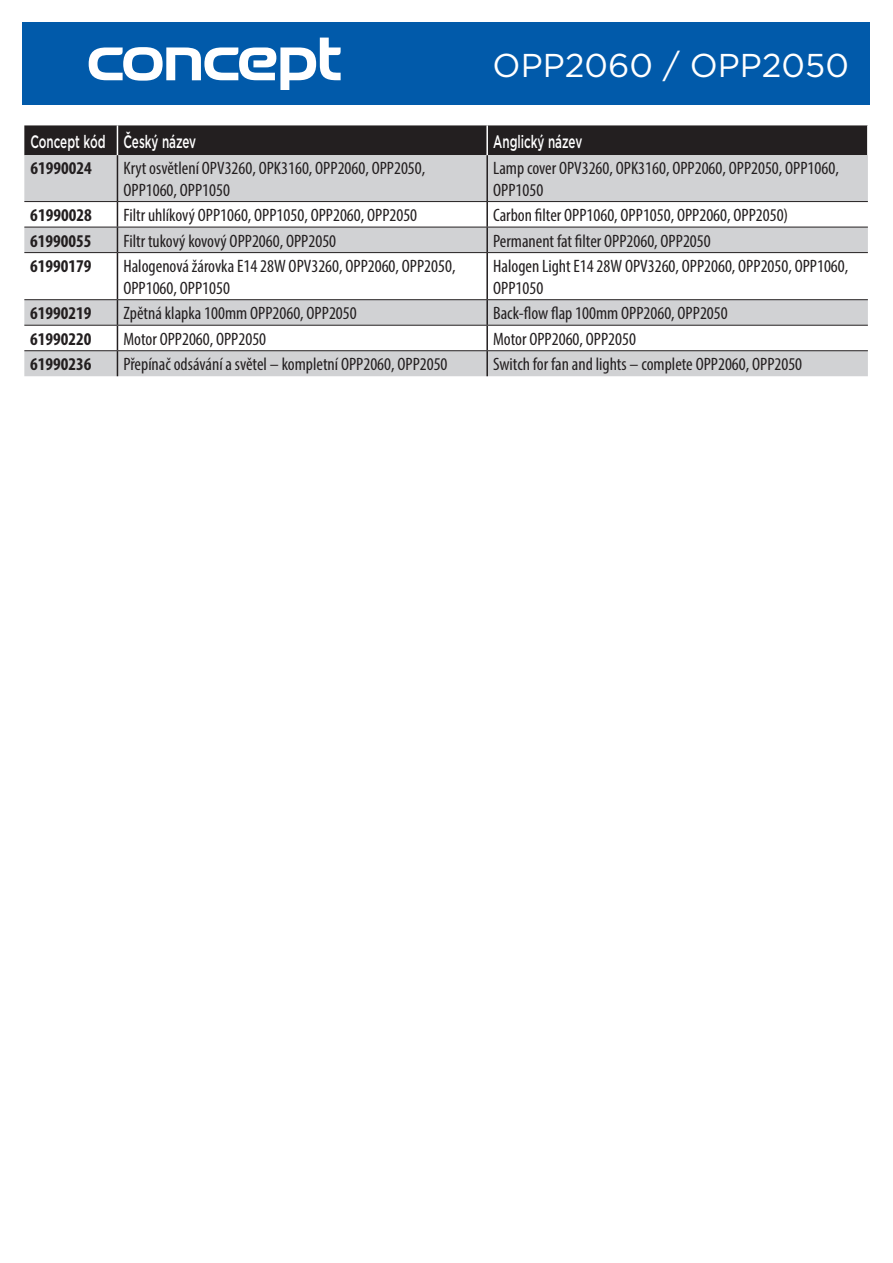
<style>
.page{position:relative;width:893px;height:1263px;background:#fff}
.page>*{position:absolute;margin:0;border:0;box-sizing:border-box;transform-origin:0 0}
.t1{font:33px "Gotham";color:#fff}
.t2{font:condensed 18px/21.6px "Myriad Pro";color:#231f20}
.t3{font:700 condensed 18px "Myriad Pro";color:#231f20}
.t4{font:500 18px "Gotham";color:#fff;scale:.65 1}
</style>
<div class="page">
<div style="left:23px;top:23px;width:847px;height:82px;background:#015aaa"></div>
<div style="left:24px;top:125px;width:843px;height:30px;background:#231f20"></div>
<div style="left:24px;top:155px;width:844px;height:221px;background:#d1d2d4"></div>
<svg style="left:24px;top:202px;width:844px;height:148px"></svg>
<hr style="left:117px;top:125px;width:1px;height:30px;background:#fff">
<hr style="left:486px;top:125px;width:2px;height:30px;background:#fff">
<hr style="left:117px;top:155px;width:1px;height:46px;background:#231f20">
<hr style="left:486px;top:155px;width:2px;height:46px;background:#231f20">
<hr style="left:486px;top:202px;width:2px;height:25px;background:#231f20">
<svg style="left:117px;top:202px;width:1px;height:50px"></svg>
<hr style="left:486px;top:227px;width:2px;height:25px;background:#231f20">
<hr style="left:117px;top:253px;width:1px;height:46px;background:#231f20">
<hr style="left:486px;top:253px;width:2px;height:46px;background:#231f20">
<hr style="left:486px;top:300px;width:2px;height:25px;background:#231f20">
<hr style="left:486px;top:326px;width:2px;height:24px;background:#231f20">
<svg style="left:117px;top:300px;width:1px;height:76px"></svg>
<hr style="left:486px;top:351px;width:2px;height:25px;background:#231f20">
<hr style="left:24px;top:201px;width:93px;height:1px;background:#231f20">
<hr style="left:117px;top:201px;width:370px;height:1px;background:#231f20">
<hr style="left:487px;top:201px;width:381px;height:1px;background:#231f20">
<hr style="left:24px;top:227px;width:93px;height:1px;background:#231f20">
<hr style="left:117px;top:227px;width:370px;height:1px;background:#231f20">
<hr style="left:487px;top:227px;width:381px;height:1px;background:#231f20">
<hr style="left:24px;top:252px;width:93px;height:1px;background:#231f20">
<hr style="left:117px;top:252px;width:370px;height:1px;background:#231f20">
<hr style="left:487px;top:252px;width:381px;height:1px;background:#231f20">
<hr style="left:24px;top:299px;width:93px;height:1px;background:#231f20">
<hr style="left:117px;top:299px;width:370px;height:1px;background:#231f20">
<hr style="left:487px;top:299px;width:381px;height:1px;background:#231f20">
<hr style="left:24px;top:325px;width:93px;height:1px;background:#231f20">
<hr style="left:117px;top:325px;width:370px;height:1px;background:#231f20">
<hr style="left:487px;top:325px;width:381px;height:1px;background:#231f20">
<hr style="left:24px;top:350px;width:93px;height:1px;background:#231f20">
<hr style="left:117px;top:350px;width:370px;height:1px;background:#231f20">
<hr style="left:487px;top:350px;width:381px;height:1px;background:#231f20">
<svg style="left:89px;top:38px;width:252px;height:52px"></svg>
<h1 class="t1" style="left:493px;top:44px;width:358px">OPP2060 / OPP2050</h1>
<p class="t4" style="left:30px;top:129px;width:257px">Concept kód Český název</p>
<p class="t4" style="left:493px;top:129px;width:139px">Anglický název</p>
<p class="t3" style="left:30px;top:157px;width:63px">61990024</p>
<p class="t2" style="left:123px;top:157px;width:303px">Kryt osvětlení OPV3260, OPK3160, OPP2060, OPP2050,<br>OPP1060, OPP1050</p>
<p class="t2" style="left:493px;top:157px;width:347px">Lamp cover OPV3260, OPK3160, OPP2060, OPP2050, OPP1060,<br>OPP1050</p>
<p class="t3" style="left:30px;top:204px;width:63px">61990028</p>
<p class="t2" style="left:123px;top:204px;width:295px">Filtr uhlíkový OPP1060, OPP1050, OPP2060, OPP2050</p>
<p class="t2" style="left:493px;top:204px;width:296px">Carbon filter OPP1060, OPP1050, OPP2060, OPP2050)</p>
<p class="t3" style="left:30px;top:229px;width:63px">61990055</p>
<p class="t2" style="left:123px;top:230px;width:214px">Filtr tukový kovový OPP2060, OPP2050</p>
<p class="t2" style="left:493px;top:230px;width:219px">Permanent fat filter OPP2060, OPP2050</p>
<p class="t3" style="left:30px;top:255px;width:63px">61990179</p>
<p class="t2" style="left:123px;top:255px;width:334px">Halogenová žárovka E14 28W OPV3260, OPP2060, OPP2050,<br>OPP1060, OPP1050</p>
<p class="t2" style="left:493px;top:255px;width:357px">Halogen Light E14 28W OPV3260, OPP2060, OPP2050, OPP1060,<br>OPP1050</p>
<p class="t3" style="left:30px;top:302px;width:63px">61990219</p>
<p class="t2" style="left:123px;top:302px;width:235px">Zpětná klapka 100mm OPP2060, OPP2050</p>
<p class="t2" style="left:493px;top:302px;width:236px">Back-flow flap 100mm OPP2060, OPP2050</p>
<p class="t3" style="left:30px;top:327px;width:63px">61990220</p>
<p class="t2" style="left:123px;top:328px;width:144px">Motor OPP2060, OPP2050</p>
<p class="t2" style="left:493px;top:328px;width:144px">Motor OPP2060, OPP2050</p>
<p class="t3" style="left:30px;top:353px;width:63px">61990236</p>
<p class="t2" style="left:123px;top:353px;width:326px">Přepínač odsávání a světel – kompletní OPP2060, OPP2050</p>
<p class="t2" style="left:493px;top:353px;width:311px">Switch for fan and lights – complete OPP2060, OPP2050</p>
</div>
